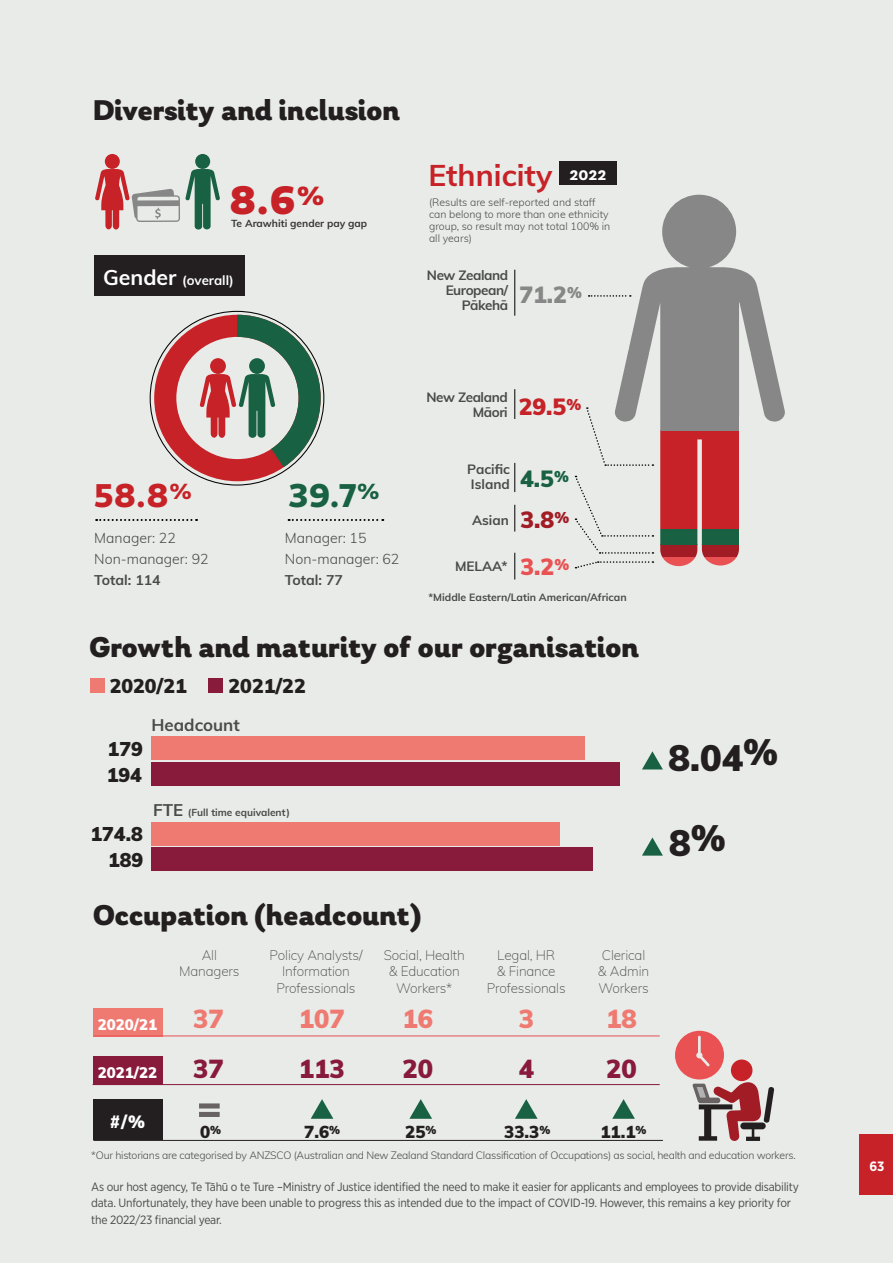
<style>
.page{position:relative;width:893px;height:1263px;background:#e8ebe8}
.page>*{position:absolute;margin:0;border:0;box-sizing:border-box;transform-origin:0 0}
.t1{font:900 41.7px "Laca";color:#c62227}
.t2{font:900 36px "Muli";color:#231f20}
.t3{font:700 34.65px "Laca";color:#c62227}
.t4{font:700 34.65px "Laca";color:#186143}
.t5{font:900 30px "Laca";color:#231f20}
.t6{font:700 30px "Muli";color:#c62227}
.t7{font:900 25.5px "Muli";color:#ef7a72}
.t8{font:900 25.5px "Muli";color:#881b3c}
.t9{font:900 22.95px/41.4px "Muli";color:#186143}
.t10{font:900 22.95px "Muli";color:#878787}
.t11{font:900 22.95px "Muli";color:#c62227}
.t12{font:900 22.95px "Muli";color:#ea5153}
.t13{font:900 19.5px "Muli";color:#231f20}
.t14{font:900 17.4px "Muli";color:#fff}
.t15{font:900 16.95px "Muli";color:#231f20}
.t16{font:700 16.8px "Muli";color:#4a4a49}
.t17{font:900 15px "Muli";color:#fff}
.t18{font:300 14.1px/21px "Muli";color:#4a4a49}
.t19{font:700 14.1px "Muli";color:#4a4a49}
.t20{font:200 13.5px/16.5px "Muli";letter-spacing:-.01em;color:#4a4a49;text-align:center}
.t21{font:700 13.5px/15px "Muli";letter-spacing:-.03em;color:#4a4a49;text-align:right}
.t22{font:700 13.5px/15px "Muli";color:#4a4a49}
.t23{font:700 13.5px "Gotham Narrow";color:#fff}
.t24{font:700 13.2px "Muli";letter-spacing:-.005em;color:#fff}
.t25{font:12px/16.5px "Gotham Narrow";letter-spacing:-.02em;color:#4a4a49}
.t26{font:300 10.5px "Muli";letter-spacing:-.02em;color:#4a4a49}
.t27{font:300 10.5px/12px "Muli";color:#4a4a49}
.t28{font:700 10.5px "Muli";color:#4a4a49}
.t29{font:700 10.2px "Muli";color:#3a3536}
.t30{font:700 10.05px "Muli";color:#4a4a49}
.s1{font-size:21.3px}
.s2{color:#a21c25}
.s3{font-size:16.8px}
</style>
<div class="page">
<div style="left:95px;top:255px;width:150px;height:41px;background:#231f20"></div>
<div style="left:195px;top:154px;width:15px;height:15px;background:#186143;border-radius:50%"></div>
<div style="left:105px;top:154px;width:15px;height:15px;background:#c62227;border-radius:50%"></div>
<svg style="left:95px;top:169px;width:125px;height:61px"></svg>
<svg style="left:96px;top:519px;width:101px;height:2px"></svg>
<svg style="left:289px;top:519px;width:94px;height:2px"></svg>
<svg style="left:154px;top:315px;width:167px;height:166px"></svg>
<div style="left:559px;top:161px;width:58px;height:24px;background:#231f20"></div>
<hr style="left:514px;top:270px;width:1px;height:46px;background:#000">
<hr style="left:514px;top:389px;width:1px;height:30px;background:#000">
<svg style="left:514px;top:463px;width:1px;height:29px"></svg>
<svg style="left:514px;top:505px;width:1px;height:26px"></svg>
<svg style="left:514px;top:553px;width:1px;height:26px"></svg>
<svg style="left:653px;top:557px;width:84px;height:9px"></svg>
<svg style="left:653px;top:544px;width:86px;height:13px"></svg>
<svg style="left:653px;top:529px;width:86px;height:15px"></svg>
<svg style="left:653px;top:431px;width:86px;height:98px;background:#ca3f43"></svg>
<svg style="left:616px;top:195px;width:169px;height:236px;fill:#878787"></svg>
<svg style="left:589px;top:295px;width:42px;height:2px"></svg>
<svg style="left:586px;top:407px;width:67px;height:59px"></svg>
<svg style="left:575px;top:476px;width:78px;height:78px"></svg>
<svg style="left:575px;top:561px;width:78px;height:8px"></svg>
<svg style="left:642px;top:751px;width:21px;height:18px"></svg>
<svg style="left:642px;top:837px;width:21px;height:19px"></svg>
<div style="left:151px;top:847px;width:442px;height:23px;background:#881b3c"></div>
<div style="left:151px;top:762px;width:469px;height:23px;background:#881b3c"></div>
<div style="left:151px;top:822px;width:409px;height:23px;background:#ef7a72"></div>
<div style="left:151px;top:737px;width:434px;height:23px;background:#ef7a72"></div>
<div style="left:90px;top:678px;width:14px;height:15px;background:#ef7a72"></div>
<div style="left:209px;top:678px;width:14px;height:15px;background:#881b3c"></div>
<svg style="left:675px;top:1031px;width:99px;height:110px"></svg>
<div style="left:93px;top:1008px;width:69px;height:28px;background:#ef7a72"></div>
<div style="left:93px;top:1057px;width:69px;height:28px;background:#881b3c"></div>
<div style="left:93px;top:1099px;width:69px;height:41px;background:#231f20"></div>
<svg style="left:199px;top:1103px;width:21px;height:14px"></svg>
<hr style="left:93px;top:1035px;width:567px;height:1px;background:#ea5153">
<hr style="left:93px;top:1084px;width:567px;height:1px;background:#881b3c">
<hr style="left:93px;top:1140px;width:570px;height:1px;background:#231f20">
<svg style="left:311px;top:1099px;width:22px;height:20px"></svg>
<svg style="left:409px;top:1099px;width:23px;height:20px"></svg>
<svg style="left:515px;top:1099px;width:23px;height:20px"></svg>
<svg style="left:612px;top:1099px;width:23px;height:20px"></svg>
<div style="left:859px;top:1134px;width:34px;height:61px;background:#c62227"></div>
<h3 class="t5" style="left:93px;top:92px;width:309px">Diversity and inclusion</h3>
<h1 class="t1" style="left:229px;top:175px;width:97px">8.6<sup>%</sup></h1>
<p class="t29" style="left:231px;top:216px;width:138px">Te Arawhiti gender pay gap</p>
<p class="t24" style="left:103px;top:271px;width:132px"><span class="s1">Gender</span> (overall)</p>
<h3 class="t6" style="left:428px;top:154px;width:179px">Ethnicity <sup>2022</sup></h3>
<p class="t27" style="left:429px;top:196px;width:183px">(Results are self-reported and staff can belong to more than one ethnicity group, so result may not total 100% in all years)</p>
<p class="t21" style="left:427px;top:267px;width:83px">New Zealand<br>European/<br>Pākehā</p>
<h3 class="t10" style="left:519px;top:278px;width:64px">71.2<sup>%</sup></h3>
<h3 class="t3" style="left:94px;top:475px;width:100px">58.8<sup>%</sup></h3>
<h3 class="t4" style="left:288px;top:475px;width:93px">39.7<sup>%</sup></h3>
<p class="t18" style="left:94px;top:527px;width:116px">Manager: 22<br>Non-manager: 92</p>
<p class="t19" style="left:94px;top:570px;width:68px">Total: 114</p>
<p class="t18" style="left:285px;top:527px;width:116px">Manager: 15<br>Non-manager: 62</p>
<p class="t19" style="left:285px;top:570px;width:59px">Total: 77</p>
<p class="t21" style="left:426px;top:389px;width:83px">New Zealand<br>Māori</p>
<h3 class="t11" style="left:519px;top:390px;width:64px">29.5<sup>%</sup></h3>
<p class="t22" style="left:467px;top:461px;width:44px">Pacific<br>Island</p>
<p class="t21" style="left:472px;top:512px;width:38px">Asian</p>
<p class="t21" style="left:455px;top:558px;width:54px">MELAA*</p>
<h3 class="t9" style="left:520px;top:457px;width:51px">4.5<sup>%<br></sup><span class="s2">3.8</span><sup>%</sup></h3>
<h3 class="t12" style="left:520px;top:550px;width:50px">3.2<sup>%</sup></h3>
<p class="t28" style="left:428px;top:589px;width:200px">*Middle Eastern/Latin American/African</p>
<h3 class="t5" style="left:89px;top:629px;width:551px">Growth and maturity of our organisation</h3>
<h3 class="t13" style="left:110px;top:672px;width:79px">2020/21</h3>
<h3 class="t13" style="left:229px;top:672px;width:79px">2021/22</h3>
<h3 class="t13" style="left:108px;top:734px;width:37px">179</h3>
<h3 class="t13" style="left:107px;top:761px;width:37px">194</h3>
<h3 class="t13" style="left:91px;top:820px;width:54px">174.8</h3>
<h3 class="t13" style="left:108px;top:846px;width:37px">189</h3>
<h3 class="t16" style="left:151px;top:713px;width:90px">Headcount</h3>
<p class="t30" style="left:153px;top:805px;width:138px"><span class="s3">FTE</span> (Full time equivalent)</p>
<h3 class="t5" style="left:93px;top:897px;width:330px">Occupation (headcount)</h3>
<p class="t17" style="left:98px;top:1013px;width:61px">2020/21</p>
<p class="t17" style="left:98px;top:1062px;width:61px">2021/22</p>
<h3 class="t14" style="left:110px;top:1109px;width:37px"># / %</h3>
<p class="t20" style="left:179px;top:946px;width:62px">All<br>Managers</p>
<p class="t20" style="left:270px;top:946px;width:94px">Policy Analysts/<br>Information<br>Professionals</p>
<p class="t20" style="left:384px;top:946px;width:82px">Social, Health &amp; Education<br>Workers*</p>
<p class="t20" style="left:487px;top:946px;width:81px">Legal, HR<br>&amp; Finance<br>Professionals</p>
<p class="t20" style="left:598px;top:946px;width:53px;text-align:left">Clerical &amp; Admin<br>Workers</p>
<h3 class="t7" style="left:193px;top:1000px;width:32px">37</h3>
<h3 class="t8" style="left:193px;top:1050px;width:32px">37</h3>
<h3 class="t7" style="left:299px;top:1000px;width:47px">107</h3>
<h3 class="t8" style="left:299px;top:1050px;width:47px">113</h3>
<h3 class="t7" style="left:402px;top:1000px;width:32px">16</h3>
<h3 class="t8" style="left:402px;top:1050px;width:32px">20</h3>
<h3 class="t7" style="left:519px;top:1000px;width:17px">3</h3>
<h3 class="t8" style="left:519px;top:1050px;width:17px">4</h3>
<h3 class="t7" style="left:606px;top:1000px;width:32px">18</h3>
<h3 class="t8" style="left:606px;top:1050px;width:32px">20</h3>
<h3 class="t15" style="left:200px;top:1119px;width:23px">0<sup>%</sup></h3>
<h3 class="t15" style="left:304px;top:1119px;width:37px">7.6<sup>%</sup></h3>
<h3 class="t15" style="left:405px;top:1119px;width:33px">25<sup>%</sup></h3>
<h3 class="t15" style="left:504px;top:1119px;width:48px">33.3<sup>%</sup></h3>
<h3 class="t15" style="left:600px;top:1119px;width:48px">11.1<sup>%</sup></h3>
<h2 class="t2" style="left:669px;top:731px;width:111px">8.04%</h2>
<h2 class="t2" style="left:669px;top:814px;width:58px">8%</h2>
<p class="t26" style="left:91px;top:1147px;width:706px">*Our historians are categorised by ANZSCO (Australian and New Zealand Standard Classification of Occupations) as social, health and education workers.</p>
<p class="t25" style="left:91px;top:1178px;width:709px">As our host agency, Te Tāhū o te Ture –Ministry of Justice identified the need to make it easier for applicants and employees to provide disability data. Unfortunately, they have been unable to progress this as intended due to the impact of COVID-19. However, this remains a key priority for the 2022/23 financial year.</p>
<p class="t23" style="left:869px;top:1158px;width:17px">63</p>
</div>
